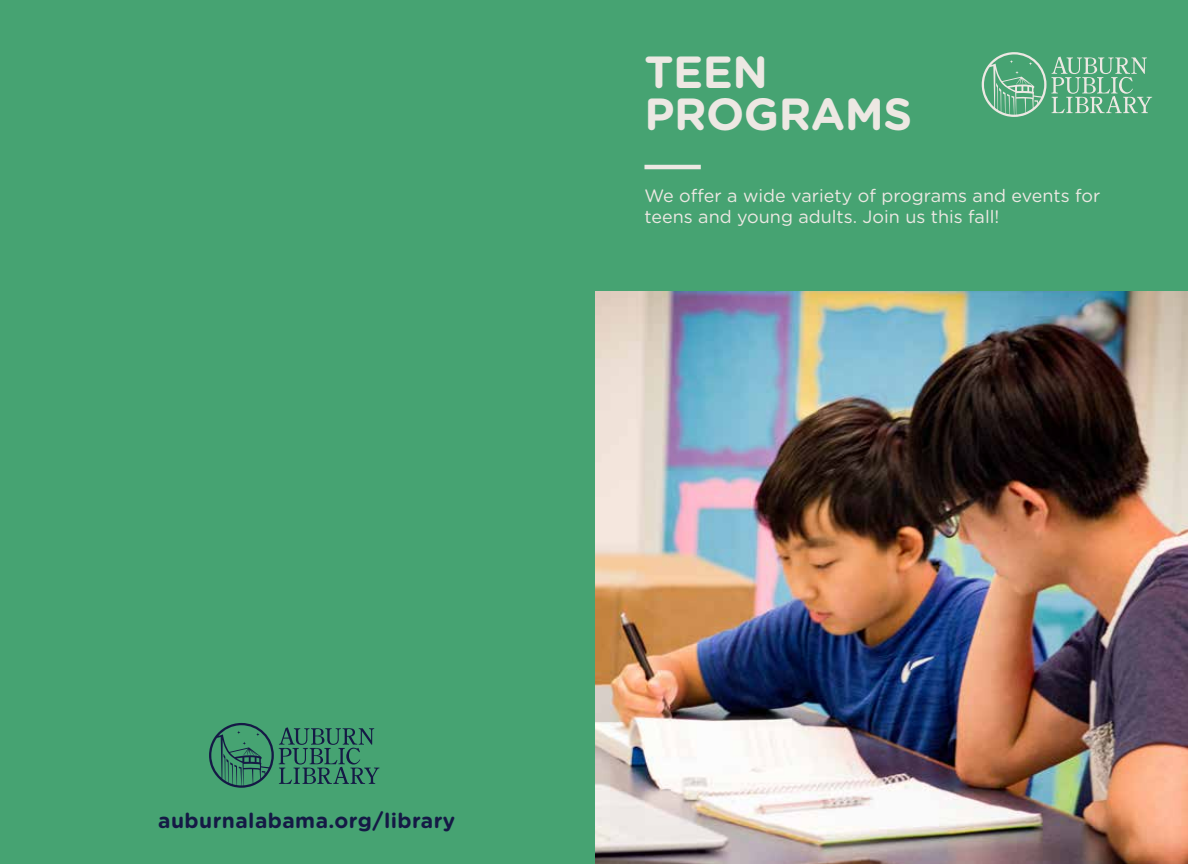
<style>
.page{position:relative;width:1188px;height:864px;background:#fff}
.page>*{position:absolute;margin:0;border:0;box-sizing:border-box;transform-origin:0 0}
.t1{font:700 45px/42px "Gotham Rounded";letter-spacing:-.01em;color:#ede8e3}
.t2{font:700 21px "Gotham Rounded";letter-spacing:.02em;color:#151945}
.t3{font:18px/21px "Gotham Rounded";color:#ede8e3}
</style>
<div class="page">
<div style="left:594px;top:0;width:594px;height:864px;background:#46a372"></div>
<div style="left:0;top:0;width:594px;height:864px;background:#46a372"></div>
<hr style="left:644px;top:165px;width:57px;height:4px;background:#ede8e3">
<svg style="left:982px;top:52px;width:170px;height:65px"></svg>
<img style="left:596px;top:292px;width:592px;height:572px">
<svg style="left:209px;top:723px;width:170px;height:65px"></svg>
<h1 class="t1" style="left:644px;top:49px;width:269px">TEEN<br>PROGRAMS</h1>
<p class="t3" style="left:644px;top:185px;width:457px">We offer a wide variety of programs and events for teens and young adults. Join us this fall!</p>
<p class="t2" style="left:158px;top:806px;width:298px">auburnalabama.org/library</p>
</div>
